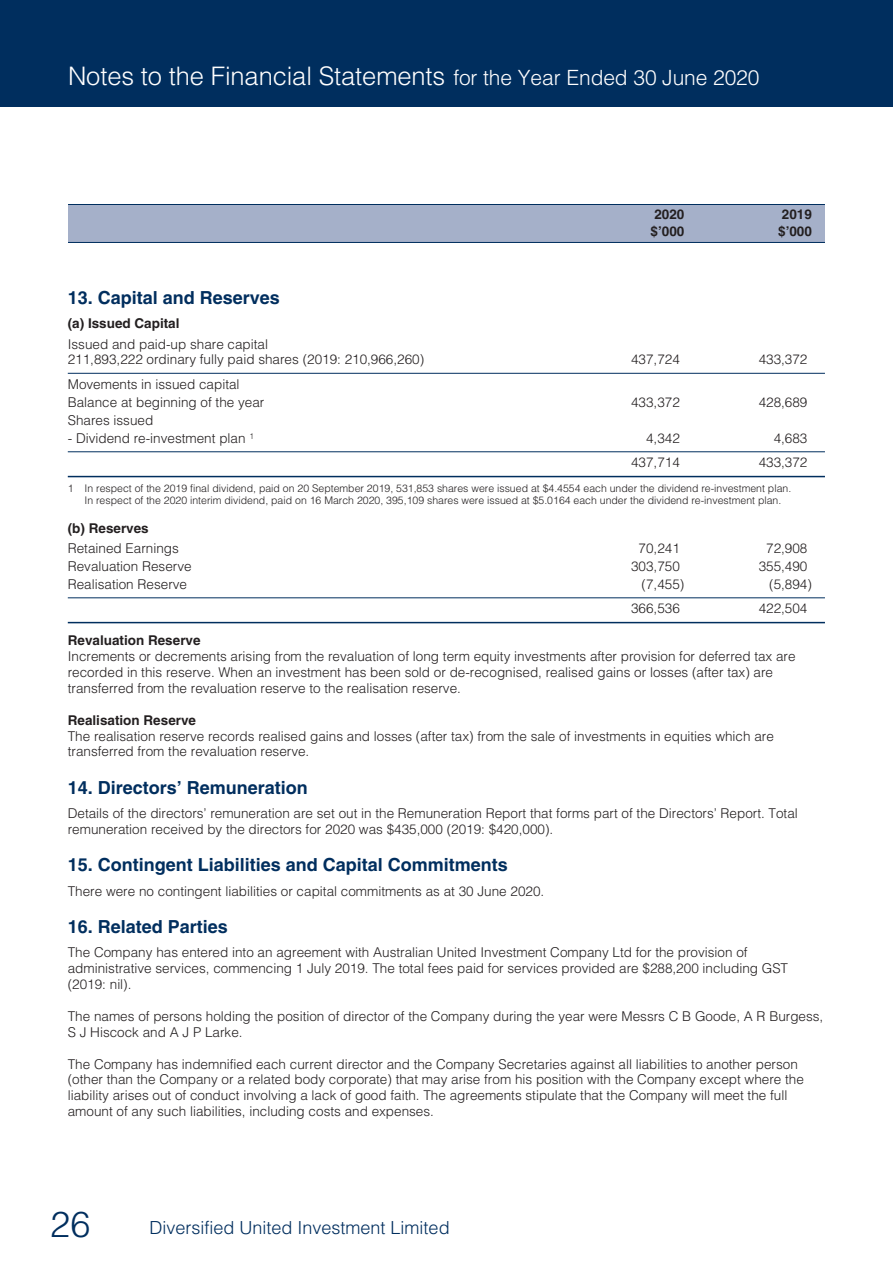
<style>
.page{position:relative;width:893px;height:1263px;background:#fff}
.page>*{position:absolute;margin:0;border:0;box-sizing:border-box;transform-origin:0 0}
.t1{font:300 36px "Helvetica";color:#002e5e}
.t2{font:300 25.5px "Helvetica";letter-spacing:-.005em;color:#fff}
.t3{font:700 18px "Helvetica";color:#002e5e}
.t4{font:300 18px "Helvetica";color:#002e5e}
.t5{font:300 13.5px/15.9px "Helvetica";color:#231f20}
.t6{font:700 13.5px "Helvetica";color:#231f20}
.t7{font:300 10.5px/12px "Helvetica";color:#231f20}
.s1{font-size:21px}
.s2{color:#fff}
</style>
<div class="page">
<div style="left:68px;top:205px;width:757px;height:37px;background:#a5b0c9"></div>
<hr style="left:68px;top:242px;width:757px;height:1px;background:#002e5e">
<hr style="left:68px;top:204px;width:757px;height:1px;background:#002e5e">
<div style="left:0;top:0;width:893px;height:106px;background:#002e5e"></div>
<hr style="left:68px;top:373px;width:757px;height:1px;background:#002e5e">
<hr style="left:68px;top:451px;width:757px;height:1px;background:#002e5e">
<hr style="left:68px;top:476px;width:757px;height:1px;background:#002e5e">
<hr style="left:68px;top:597px;width:757px;height:1px;background:#002e5e">
<hr style="left:68px;top:622px;width:757px;height:1px;background:#002e5e">
<h2 class="t2" style="left:68px;top:55px;width:693px">Notes to the Financial Statements <span class="s1">for the Year Ended 30 June 2020</span></h2>
<h3 class="t3" style="left:68px;top:287px;width:214px">13. Capital and Reserves</h3>
<p class="t6" style="left:68px;top:316px;width:113px">(a) Issued Capital</p>
<p class="t5" style="left:68px;top:335px;width:358px">Issued and paid-up share capital<br>211,893,222 ordinary fully paid shares (2019: 210,966,260)</p>
<p class="t5" style="left:68px;top:374px;width:198px;line-height:18px">Movements in issued capital<br>Balance at beginning of the year</p>
<p class="t6" style="left:654px;top:207px;width:32px">2020</p>
<p class="t6" style="left:782px;top:207px;width:32px">2019</p>
<p class="t6" style="left:651px;top:224px;width:35px">$’000</p>
<p class="t6" style="left:778px;top:224px;width:35px">$’000</p>
<p class="t5" style="left:631px;top:351px;width:55px">437,724<span class="s2">)</span></p>
<p class="t5" style="left:759px;top:351px;width:55px">433,372<span class="s2">)</span></p>
<p class="t5" style="left:631px;top:393px;width:55px">433,372<span class="s2">)</span></p>
<p class="t5" style="left:759px;top:393px;width:55px">428,689<span class="s2">)</span></p>
<p class="t5" style="left:68px;top:411px;width:87px">Shares issued</p>
<p class="t5" style="left:68px;top:429px;width:188px">- Dividend re-investment plan <sup>1</sup></p>
<p class="t5" style="left:646px;top:429px;width:40px">4,342<span class="s2">)</span></p>
<p class="t5" style="left:774px;top:429px;width:40px">4,683<span class="s2">)</span></p>
<p class="t5" style="left:631px;top:454px;width:55px">437,714<span class="s2">)</span></p>
<p class="t5" style="left:759px;top:454px;width:55px">433,372<span class="s2">)</span></p>
<p class="t7" style="left:84px;top:482px;width:708px;text-indent:-17px">1 In respect of the 2019 final dividend, paid on 20 September 2019, 531,853 shares were issued at $4.4554 each under the dividend re-investment plan.<br>In respect of the 2020 interim dividend, paid on 16 March 2020, 395,109 shares were issued at $5.0164 each under the dividend re-investment plan.</p>
<p class="t6" style="left:68px;top:520px;width:83px">(b) Reserves</p>
<p class="t5" style="left:68px;top:539px;width:113px">Retained Earnings</p>
<p class="t5" style="left:639px;top:539px;width:47px">70,241<span class="s2">)</span></p>
<p class="t5" style="left:766px;top:539px;width:47px">72,908<span class="s2">)</span></p>
<p class="t5" style="left:68px;top:557px;width:125px">Revaluation Reserve</p>
<p class="t5" style="left:631px;top:557px;width:55px">303,750<span class="s2">)</span></p>
<p class="t5" style="left:759px;top:557px;width:55px">355,490<span class="s2">)</span></p>
<p class="t5" style="left:68px;top:575px;width:121px">Realisation Reserve</p>
<p class="t5" style="left:642px;top:575px;width:44px">(7,455)</p>
<p class="t5" style="left:769px;top:575px;width:44px">(5,894)</p>
<p class="t5" style="left:631px;top:600px;width:55px">366,536<span class="s2">)</span></p>
<p class="t5" style="left:759px;top:600px;width:55px">422,504<span class="s2">)</span></p>
<p class="t6" style="left:68px;top:633px;width:134px">Revaluation Reserve</p>
<p class="t5" style="left:68px;top:647px;width:729px">Increments or decrements arising from the revaluation of long term equity investments after provision for deferred tax are recorded in this reserve. When an investment has been sold or de-recognised, realised gains or losses (after tax) are transferred from the revaluation reserve to the realisation reserve.</p>
<p class="t6" style="left:68px;top:712px;width:130px">Realisation Reserve</p>
<p class="t5" style="left:68px;top:727px;width:707px">The realisation reserve records realised gains and losses (after tax) from the sale of investments in equities which are transferred from the revaluation reserve.</p>
<h3 class="t3" style="left:68px;top:777px;width:242px">14. Directors’ Remuneration</h3>
<p class="t5" style="left:68px;top:804px;width:732px">Details of the directors’ remuneration are set out in the Remuneration Report that forms part of the Directors’ Report. Total remuneration received by the directors for 2020 was $435,000 (2019: $420,000).</p>
<h3 class="t3" style="left:68px;top:854px;width:442px">15. Contingent Liabilities and Capital Commitments</h3>
<p class="t5" style="left:68px;top:882px;width:478px">There were no contingent liabilities or capital commitments as at 30 June 2020.</p>
<h3 class="t3" style="left:68px;top:916px;width:162px">16. Related Parties</h3>
<p class="t5" style="left:68px;top:943px;width:722px">The Company has entered into an agreement with Australian United Investment Company Ltd for the provision of administrative services, commencing 1 July 2019. The total fees paid for services provided are $288,200 including GST (2019: nil).</p>
<p class="t5" style="left:68px;top:1007px;width:757px">The names of persons holding the position of director of the Company during the year were Messrs C B Goode, A R Burgess,<br>S J Hiscock and A J P Larke.</p>
<p class="t5" style="left:68px;top:1055px;width:738px">The Company has indemnified each current director and the Company Secretaries against all liabilities to another person (other than the Company or a related body corporate) that may arise from his position with the Company except where the liability arises out of conduct involving a lack of good faith. The agreements stipulate that the Company will meet the full amount of any such liabilities, including costs and expenses.</p>
<h1 class="t1" style="left:50px;top:1194px;width:42px">26</h1>
<h3 class="t4" style="left:150px;top:1212px;width:302px">Diversified United Investment Limited</h3>
</div>
